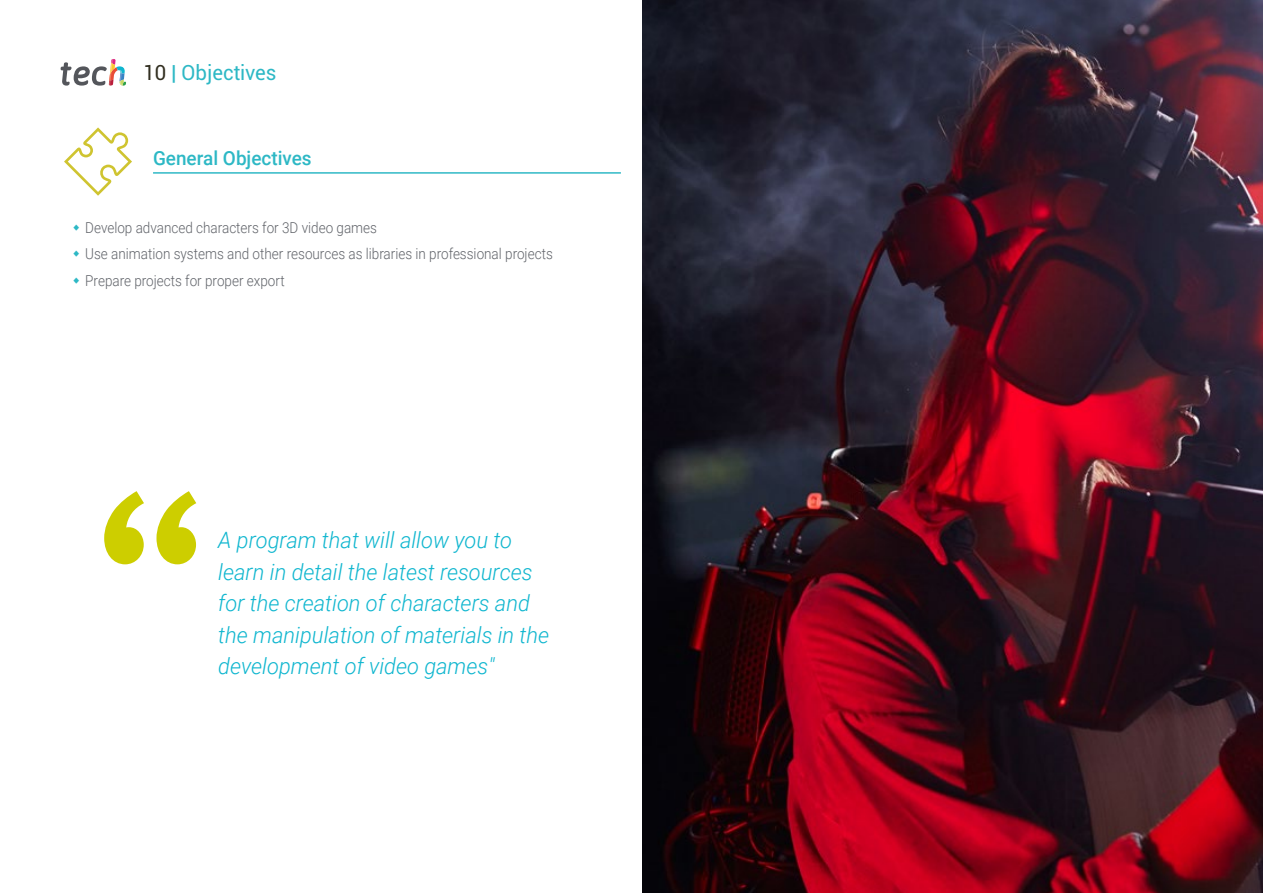
<style>
.page{position:relative;width:1263px;height:893px;background:#fff}
.page>*{position:absolute;margin:0;border:0;box-sizing:border-box;transform-origin:0 0}
.t1{font:italic 300 22.5px/31.5px "Roboto";color:#0fb6cf}
.t2{font:21px "Roboto";color:#2db8c5}
.t3{font:500 19.5px "Roboto";color:#2db8c5}
.t4{font:300 15px/26.7px "Roboto";color:#61646a;scale:.9 1}
.s1{color:#312e20}
</style>
<div class="page">
<hr style="left:153px;top:173px;width:468px;height:1px;background:#2db8c5">
<svg style="left:64px;top:127px;width:68px;height:69px"></svg>
<img style="left:642px;top:0;width:621px;height:893px">
<svg style="left:61px;top:59px;width:65px;height:27px"></svg>
<svg style="left:104px;top:491px;width:92px;height:73px"></svg>
<p class="t2" style="left:144px;top:57px;width:135px"><span class="s1">10</span> | Objectives</p>
<p class="t3" style="left:153px;top:144px;width:160px">General Objectives</p>
<p class="t4" style="left:85px;top:213px;width:521px">Develop advanced characters for 3D video games<br>Use animation systems and other resources as libraries in professional projects<br>Prepare projects for proper export</p>
<p class="t1" style="left:218px;top:524px;width:332px">A program that will allow you to learn in detail the latest resources for the creation of characters and the manipulation of materials in the development of video games"</p>
</div>
